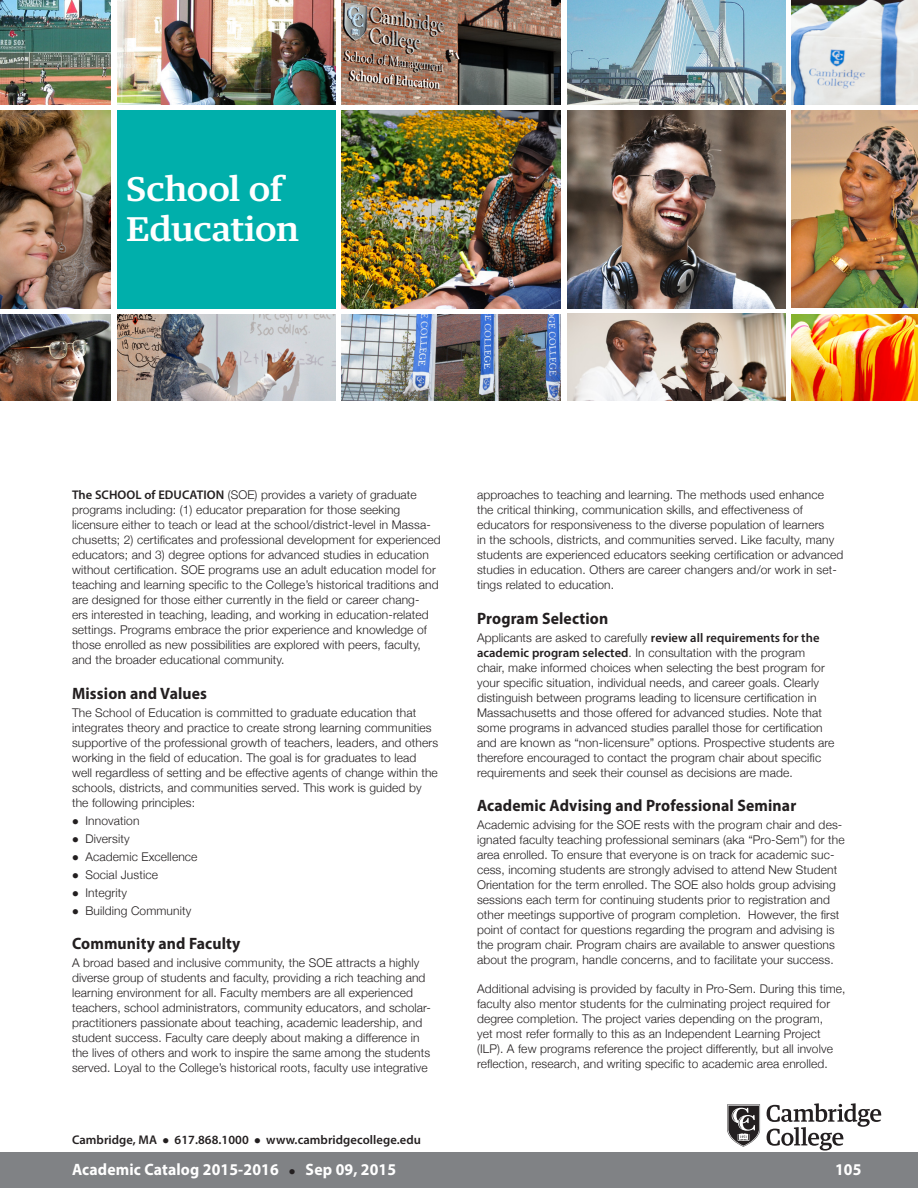
<style>
.page{position:relative;width:918px;height:1188px;background:#fff}
.page>*{position:absolute;margin:0;border:0;box-sizing:border-box;transform-origin:0 0}
.t1{font:500 33px/39.6px "Guardian Text Egyp";letter-spacing:-.015em;color:#fff;scale:1.1 1}
.t2{font:700 16.5px "Myriad Pro";letter-spacing:.01em;color:#231f20;scale:.95 1}
.t3{font:700 16.5px "Myriad Pro";letter-spacing:.01em;color:#fff;scale:.95 1}
.txt-2{font:600 12.6px "Myriad Pro";letter-spacing:.005em;color:#231f20}
.txt-9{font:300 12px/15px "Helvetica Neue";letter-spacing:.01em;color:#231f20}
.txt-2-2{font:300 12px/15px "Helvetica Neue";letter-spacing:.01em;color:#231f20}
.bul-2{font:300 12px "Helvetica Neue";letter-spacing:.01em;color:#231f20}
.bul-9{font:300 12px "Helvetica Neue";letter-spacing:.01em;color:#231f20}
.s1{font-family:"Myriad Pro";font-weight:600;font-size:12.6px}
.s2{color:#231f20}
</style>
<div class="page">
<div style="left:0;top:1152px;width:918px;height:36px;background:#808285"></div>
<svg style="left:767px;top:1103px;width:114px;height:48px"></svg>
<svg style="left:727px;top:1104px;width:33px;height:43px"></svg>
<img style="left:0;top:110px;width:110px;height:198px">
<img style="left:0;top:0;width:111px;height:105px">
<div style="left:117px;top:110px;width:218px;height:198px;background:#00afab"></div>
<img style="left:117px;top:0;width:218px;height:105px">
<img style="left:342px;top:111px;width:218px;height:197px">
<img style="left:342px;top:0;width:218px;height:105px">
<img style="left:342px;top:314px;width:218px;height:87px">
<img style="left:568px;top:111px;width:218px;height:197px">
<img style="left:568px;top:0;width:218px;height:105px">
<img style="left:792px;top:0;width:126px;height:105px">
<img style="left:792px;top:314px;width:126px;height:87px">
<img style="left:567px;top:313px;width:219px;height:88px">
<img style="left:792px;top:110px;width:126px;height:198px">
<img style="left:117px;top:314px;width:219px;height:87px">
<img style="left:0;top:314px;width:110px;height:87px">
<p class="t1" style="left:126px;top:167px;width:159px">School of<br>Education</p>
<p class="txt-9" style="left:72px;top:487px;width:370px"><span class="s1">The SCHOOL of EDUCATION</span> (SOE) provides a variety of graduate programs including: (1) educator preparation for those seeking licensure either to teach or lead at the school/district-level in Massa&shy;chusetts; 2) certificates and professional development for experienced educators; and 3) degree options for advanced studies in education without certification. SOE programs use an adult education model for teaching and learning specific to the College’s historical traditions and are designed for those either currently in the field or career chang-<br>ers interested in teaching, leading, and working in education-related settings. Programs embrace the prior experience and knowledge of those enrolled as new possibilities are explored with peers, faculty, and the broader educational community.</p>
<p class="t2" style="left:72px;top:683px;width:144px">Mission and Values</p>
<p class="txt-2-2" style="left:72px;top:704px;width:368px">The School of Education is committed to graduate education that integrates theory and practice to create strong learning communities supportive of the professional growth of teachers, leaders, and others working in the field of education. The goal is for graduates to lead well regardless of setting and be effective agents of change within the schools, districts, and communities served. This work is guided by the following principles:</p>
<p class="bul-2" style="left:72px;top:811px;width:69px">● Innovation</p>
<p class="bul-2" style="left:72px;top:829px;width:59px">● Diversity</p>
<p class="bul-2" style="left:72px;top:847px;width:127px">● Academic Excellence</p>
<p class="bul-2" style="left:72px;top:865px;width:87px">● Social Justice</p>
<p class="bul-2" style="left:72px;top:883px;width:57px">● Integrity</p>
<p class="bul-9" style="left:72px;top:901px;width:121px">● Building Community</p>
<p class="t2" style="left:72px;top:933px;width:179px">Community and Faculty</p>
<p class="txt-9" style="left:72px;top:955px;width:360px">A broad based and inclusive community, the SOE attracts a highly diverse group of students and faculty, providing a rich teaching and learning environment for all. Faculty members are all experienced teachers, school administrators, community educators, and scholar&shy;practitioners passionate about teaching, academic leadership, and student success. Faculty care deeply about making a difference in the lives of others and work to inspire the same among the students served. Loyal to the College’s historical roots, faculty use integrative</p>
<p class="txt-9" style="left:477px;top:487px;width:368px">approaches to teaching and learning. The methods used enhance the critical thinking, communication skills, and effectiveness of educators for responsiveness to the diverse population of learners<br>in the schools, districts, and communities served. Like faculty, many students are experienced educators seeking certification or advanced studies in education. Others are career changers and/or work in set&shy;tings related to education.</p>
<p class="t2" style="left:477px;top:608px;width:140px">Program Selection</p>
<p class="txt-9" style="left:477px;top:629px;width:359px">Applicants are asked to carefully <span class="s1">review all requirements for the academic program selected</span>. In consultation with the program chair, make informed choices when selecting the best program for your specific situation, individual needs, and career goals. Clearly distinguish between programs leading to licensure certification in Massachusetts and those offered for advanced studies. Note that some programs in advanced studies parallel those for certification and are known as “non-licensure” options. Prospective students are therefore encouraged to contact the program chair about specific requirements and seek their counsel as decisions are made.</p>
<p class="t2" style="left:477px;top:795px;width:338px">Academic Advising and Professional Seminar</p>
<p class="txt-9" style="left:477px;top:817px;width:369px">Academic advising for the SOE rests with the program chair and des&shy;ignated faculty teaching professional seminars (aka “Pro-Sem”) for the area enrolled. To ensure that everyone is on track for academic suc&shy;cess, incoming students are strongly advised to attend New Student Orientation for the term enrolled. The SOE also holds group advising sessions each term for continuing students prior to registration and other meetings supportive of program completion. However, the first point of contact for questions regarding the program and advising is the program chair. Program chairs are available to answer questions about the program, handle concerns, and to facilitate your success.</p>
<p class="txt-9" style="left:477px;top:980px;width:370px">Additional advising is provided by faculty in Pro-Sem. During this time, faculty also mentor students for the culminating project required for degree completion. The project varies depending on the program,<br>yet most refer formally to this as an Independent Learning Project (ILP). A few programs reference the project differently, but all involve reflection, research, and writing specific to academic area enrolled.</p>
<p class="txt-2" style="left:72px;top:1132px;width:350px">Cambridge, MA ● 617.868.1000 ● www.cambridgecollege.edu</p>
<p class="t3" style="left:72px;top:1159px;width:343px">Academic Catalog 2015-2016 <span class="s2">●</span> Sep 09, 2015</p>
<p class="t3" style="left:835px;top:1159px;width:29px">105</p>
</div>
